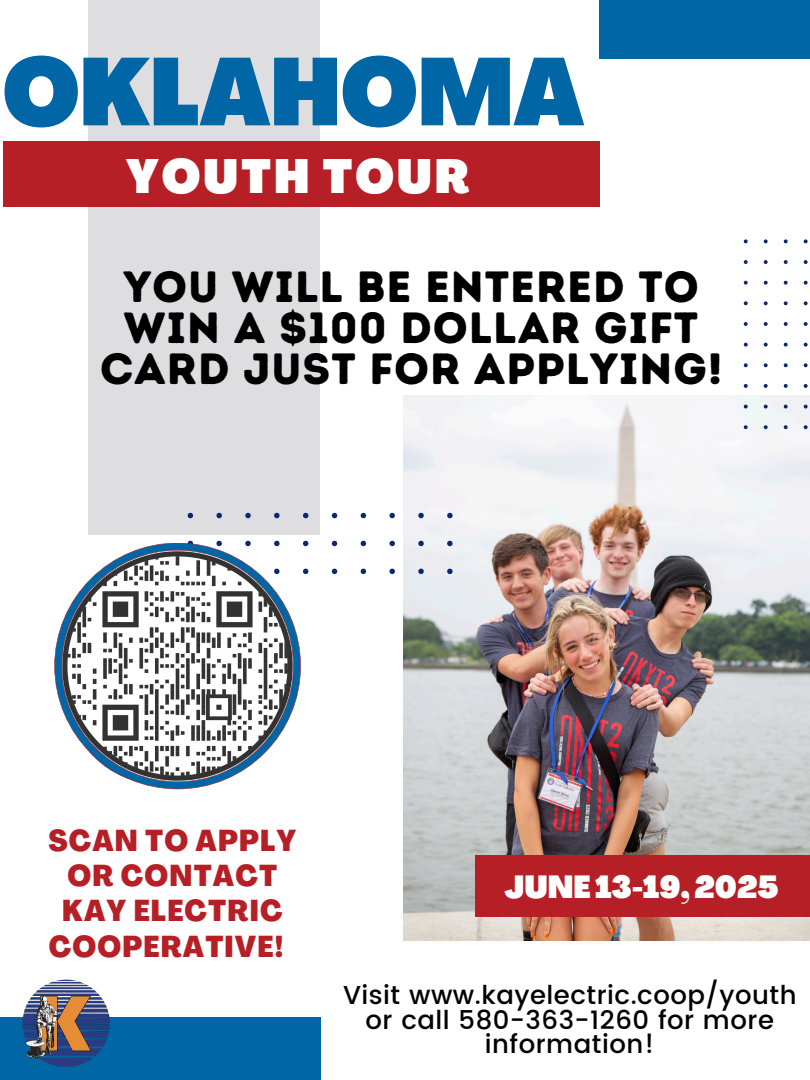
<style>
.page{position:relative;width:810px;height:1080px;background:#fff}
.page>*{position:absolute;margin:0;border:0;box-sizing:border-box;transform-origin:0 0}
.t1{font:900 condensed 93.94px "Agrandir";color:#0066a5}
.t2{font:900 condensed 47.19px "Agrandir";letter-spacing:.06em;color:#fff}
.t3{font:43.69px/41px "Intro Rust Base";letter-spacing:.02em;color:#000;text-align:center}
.t4{font:900 condensed 31.31px "Agrandir";color:#fff}
.t5{font:800 condensed 29.69px/35.3px "Agrandir";letter-spacing:.04em;color:#b61f25;text-align:center}
.t6{font:500 25.94px/24.4px "Poppins";letter-spacing:.02em;color:#000;text-align:center}
</style>
<div class="page">
<div style="left:89px;top:0;width:231px;height:535px;background:#dedde0"></div>
<div style="left:0;top:1018px;width:320px;height:62px;background:#0066a5"></div>
<div style="left:599px;top:0;width:211px;height:58px;background:#0066a5"></div>
<div style="left:3px;top:141px;width:597px;height:66px;background:#b61f25"></div>
<img style="left:403px;top:395px;width:407px;height:545px">
<svg style="left:744px;top:239px;width:66px;height:190px"></svg>
<svg style="left:188px;top:506px;width:265px;height:68px"></svg>
<svg style="left:54px;top:543px;width:247px;height:246px"></svg>
<div style="left:476px;top:855px;width:334px;height:62px;background:#b61f25"></div>
<img style="left:0;top:979px;width:110px;height:88px">
<h1 class="t1" style="left:3px;top:55px;width:583px">OKLAHOMA</h1>
<h3 class="t2" style="left:126px;top:158px;width:345px">YOUTH TOUR</h3>
<p class="t3" style="left:100px;top:266px;width:624px">YOU WILL BE ENTERED TO<br>WIN A $100 DOLLAR GIFT<br>CARD JUST FOR APPLYING!</p>
<p class="t5" style="left:48px;top:825px;width:250px">SCAN TO APPLY<br>OR CONTACT<br>KAY ELECTRIC<br>COOPERATIVE!</p>
<p class="t4" style="left:505px;top:875px;width:275px">JUNE 13-19,2025</p>
<h4 class="t6" style="left:343px;top:983px;width:455px">Visit www.kayelectric.coop/youth or call 580-363-1260 for more information!</h4>
</div>
